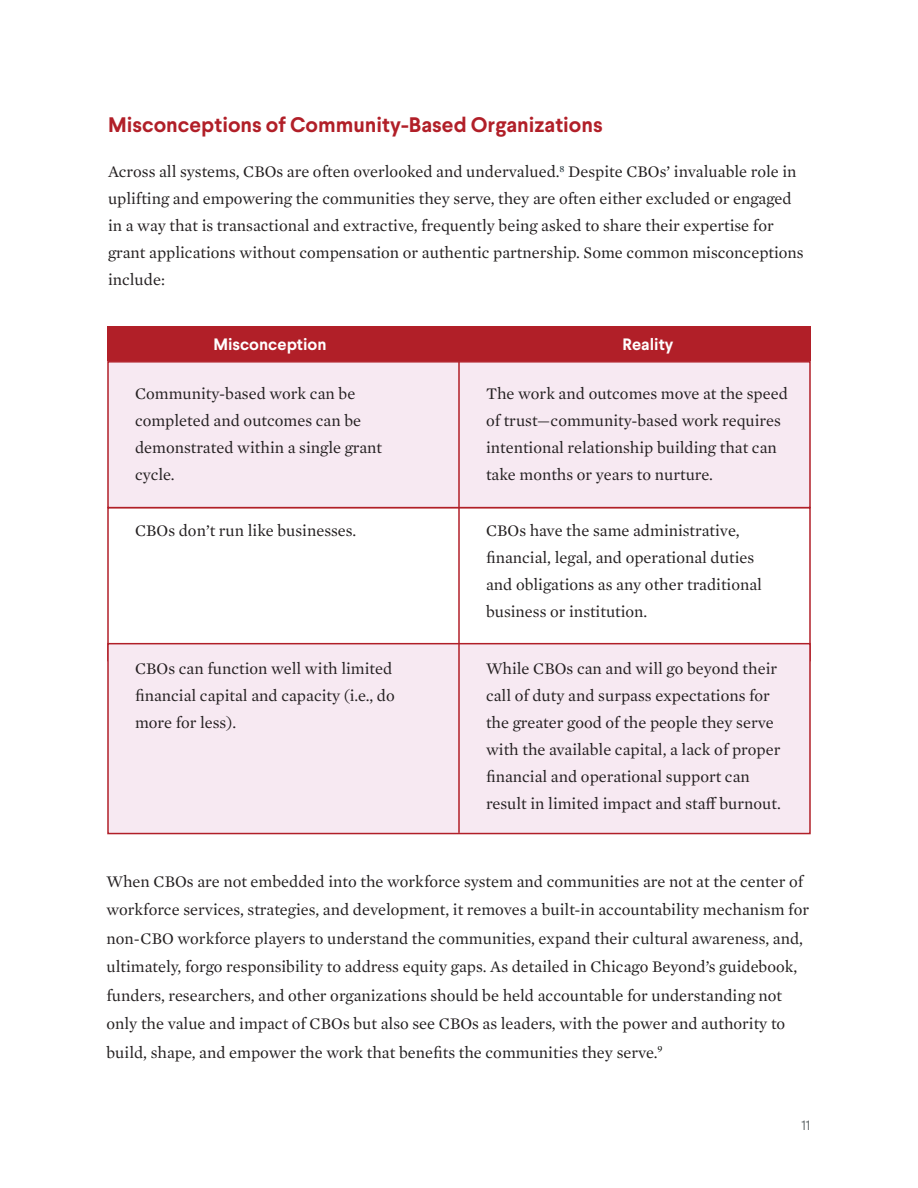
<style>
.page{position:relative;width:918px;height:1188px;background:#fff}
.page>*{position:absolute;margin:0;border:0;box-sizing:border-box;transform-origin:0 0}
.t1{font:700 21px "Larsseit";color:#b11f28}
.Author_Name{font:16.5px/27px "Mercury Text G1";color:#231f20}
.Author_Name-2{font:700 16.5px "Larsseit";color:#fff}
.t2{font:300 13.5px "Larsseit";color:#4e5758}
</style>
<div class="page">
<div style="left:107px;top:507px;width:704px;height:154px;background:#fff;border:2px solid #b11f28"></div>
<div style="left:107px;top:643px;width:704px;height:191px;background:#f7e9f2;border:2px solid #b11f28"></div>
<div style="left:107px;top:361px;width:704px;height:147px;background:#f7e9f2;border:2px solid #b11f28"></div>
<div style="left:107px;top:327px;width:704px;height:34px;background:#b11f28"></div>
<hr style="left:458px;top:362px;width:2px;height:471px;background:#b11f28">
<p class="t1" style="left:108px;top:111px;width:496px">Misconceptions of Community-Based Organizations</p>
<p class="Author_Name" style="left:108px;top:157px;width:697px">Across all systems, CBOs are often overlooked and undervalued.<sup>8</sup> Despite CBOs’ invaluable role in uplifting and empowering the communities they serve, they are often either excluded or engaged in a way that is transactional and extractive, frequently being asked to share their expertise for grant applications without compensation or authentic partnership. Some common misconceptions include:</p>
<p class="Author_Name-2" style="left:213px;top:334px;width:115px">Misconception</p>
<p class="Author_Name-2" style="left:622px;top:334px;width:53px">Reality</p>
<p class="Author_Name" style="left:135px;top:380px;width:249px">Community-based work can be completed and outcomes can be demonstrated within a single grant cycle.</p>
<p class="Author_Name" style="left:486px;top:380px;width:303px">The work and outcomes move at the speed of trust—community-based work requires intentional relationship building that can take months or years to nurture.</p>
<p class="Author_Name" style="left:135px;top:516px;width:223px">CBOs don’t run like businesses.</p>
<p class="Author_Name" style="left:486px;top:516px;width:278px">CBOs have the same administrative, financial, legal, and operational duties and obligations as any other traditional business or institution.</p>
<p class="Author_Name" style="left:135px;top:654px;width:261px">CBOs can function well with limited financial capital and capacity (i.e., do more for less).</p>
<p class="Author_Name" style="left:486px;top:654px;width:296px">While CBOs can and will go beyond their call of duty and surpass expectations for the greater good of the people they serve with the available capital, a lack of proper financial and operational support can result in limited impact and staff burnout.</p>
<p class="Author_Name" style="left:106px;top:866px;width:704px;line-height:28.5px">When CBOs are not embedded into the workforce system and communities are not at the center of workforce services, strategies, and development, it removes a built-in accountability mechanism for non-CBO workforce players to understand the communities, expand their cultural awareness, and, ultimately, forgo responsibility to address equity gaps. As detailed in Chicago Beyond’s guidebook, funders, researchers, and other organizations should be held accountable for understanding not only the value and impact of CBOs but also see CBOs as leaders, with the power and authority to build, shape, and empower the work that benefits the communities they serve.<sup>9</sup></p>
<p class="t2" style="left:801px;top:1117px;width:10px">11</p>
</div>
